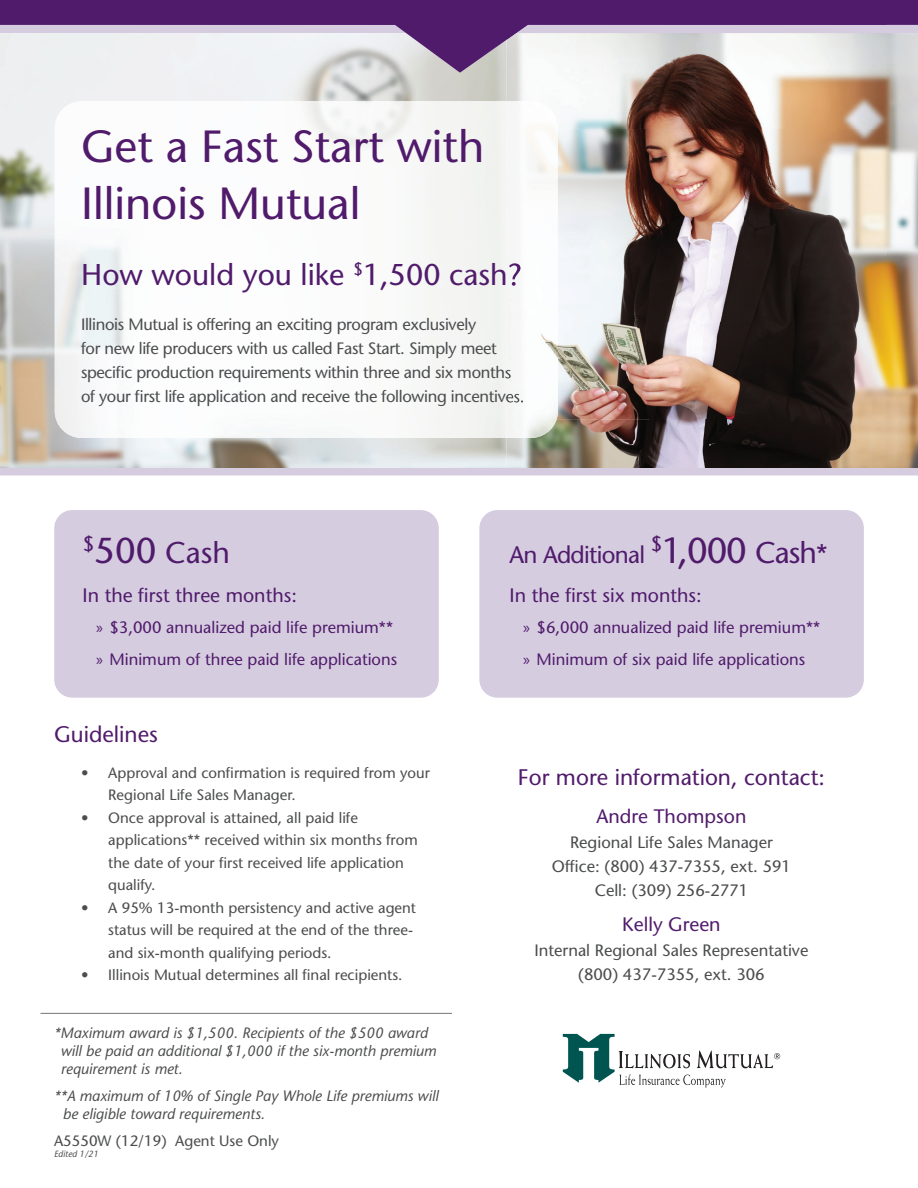
<style>
.page{position:relative;width:918px;height:1188px;background:#fff}
.page>*{position:absolute;margin:0;border:0;box-sizing:border-box;transform-origin:0 0}
.t1{font:500 45px/57px "Stone Sans Std";color:#511b6c}
.t2{font:500 36px "Stone Sans Std";color:#511b6c}
.t3{font:500 30px "Stone Sans Std";color:#511b6c}
.t4{font:500 24px "Stone Sans Std";letter-spacing:-.03em;color:#511b6c}
.t5{font:500 22.5px "Stone Sans Std";color:#511b6c}
.t6{font:500 19.5px "Stone Sans Std";color:#511b6c}
.t7{font:500 16.5px/24px "Stone Sans Std";letter-spacing:-.02em;color:#4b4c4d}
.t8{font:500 16.5px/31.5px "Stone Sans Std";color:#511b6c}
.t9{font:500 16.5px/24px "Stone Sans Std";color:#4b4c4d;text-align:center}
.t10{font:500 15px/22.5px "Stone Sans Std";color:#4b4c4d}
.t11{font:italic 500 15px/18px "Stone Sans Std";color:#4b4c4d}
.t12{font:italic 500 9px "Stone Sans Std";color:#4b4c4d}
.s1{font-size:36px}
.s2{font-family:"Myriad Pro";font-weight:400}
.s3{font-size:30px}
.s4{font-size:27px}
</style>
<div class="page">
<img style="left:0;top:73px;width:918px;height:395px">
<div style="left:54px;top:510px;width:385px;height:188px;background:#d5cddf;border-radius:18px"></div>
<div style="left:479px;top:510px;width:385px;height:188px;background:#d5cddf;border-radius:18px"></div>
<svg style="left:563px;top:1034px;width:217px;height:53px"></svg>
<svg style="left:0;top:0;width:918px;height:73px"></svg>
<hr style="left:40px;top:1013px;width:412px;height:1px;background:#757679">
<img style="left:55px;top:101px;width:503px;height:337px">
<div style="left:366px;top:263px;width:141px;height:28px;background:#f4f5f4"></div>
<img style="left:81px;top:366px;width:426px;height:16px">
<img style="left:82px;top:390px;width:425px;height:16px">
<img style="left:507px;top:40px;width:380px;height:90px">
<img style="left:558px;top:130px;width:281px;height:193px">
<img style="left:839px;top:130px;width:48px;height:338px">
<img style="left:556px;top:323px;width:284px;height:97px">
<img style="left:507px;top:420px;width:333px;height:48px">
<img style="left:507px;top:13px;width:380px;height:27px">
<img style="left:507px;top:263px;width:13px;height:28px">
<img style="left:507px;top:366px;width:4px;height:16px">
<img style="left:507px;top:390px;width:16px;height:16px">
<h1 class="t1" style="left:81px;top:118px;width:405px">Get a Fast Start with<br>Illinois Mutual</h1>
<h3 class="t3" style="left:81px;top:257px;width:442px">How would you like <sup>$</sup>1,500 cash?</h3>
<p class="t7" style="left:81px;top:313px;width:445px">Illinois Mutual is offering an exciting program exclusively<br>for new life producers with us called Fast Start. Simply meet specific production requirements within three and six months of your first life application and receive the following incentives.</p>
<h3 class="t3" style="left:82px;top:535px;width:149px"><sup>$</sup><span class="s1">500</span> Cash</h3>
<h3 class="t6" style="left:82px;top:583px;width:216px">In the first three months:</h3>
<p class="t8" style="left:96px;top:612px;width:303px"><span class="s2">»</span> $3,000 annualized paid life premium** <span class="s2">»</span> Minimum of three paid life applications</p>
<h3 class="t5" style="left:54px;top:720px;width:105px">Guidelines</h3>
<p class="t10" style="left:108px;top:761px;width:323px;text-indent:-27px">• Approval and confirmation is required from your<br>Regional Life Sales Manager.</p>
<p class="t10" style="left:108px;top:806px;width:311px;text-indent:-27px">• Once approval is attained, all paid life applications** received within six months from the date of your first received life application qualify.</p>
<p class="t10" style="left:108px;top:896px;width:309px;text-indent:-27px">• A 95% 13-month persistency and active agent status will be required at the end of the three&shy;and six-month qualifying periods.</p>
<p class="t10" style="left:81px;top:964px;width:323px">• Illinois Mutual determines all final recipients.</p>
<p class="t11" style="left:61px;top:1024px;width:377px;text-indent:-7px">*Maximum award is $1,500. Recipients of the $500 award will be paid an additional $1,000 if the six-month premium requirement is met.</p>
<p class="t11" style="left:63px;top:1087px;width:377px;text-indent:-9px">**A maximum of 10% of Single Pay Whole Life premiums will be eligible toward requirements.</p>
<p class="t10" style="left:54px;top:1129px;width:227px">A5550W (12/19) Agent Use Only</p>
<p class="t12" style="left:54px;top:1148px;width:46px">Edited 1/21</p>
<h3 class="t4" style="left:510px;top:540px;width:137px">An Additional</h3>
<h2 class="t2" style="left:650px;top:529px;width:179px"><sup>$</sup>1,000 <span class="s3">Cash</span><span class="s4">*</span></h2>
<h3 class="t6" style="left:510px;top:584px;width:194px">In the first six months:</h3>
<p class="t8" style="left:523px;top:612px;width:299px"><span class="s2">»</span> $6,000 annualized paid life premium** <span class="s2">»</span> Minimum of six paid life applications</p>
<h3 class="t5" style="left:518px;top:764px;width:308px">For more information, contact:</h3>
<h3 class="t6" style="left:597px;top:804px;width:151px">Andre Thompson</h3>
<p class="t9" style="left:552px;top:831px;width:241px">Regional Life Sales Manager<br>Office: (800) 437-7355, ext. 591<br>Cell: (309) 256-2771</p>
<h3 class="t6" style="left:622px;top:912px;width:100px">Kelly Green</h3>
<p class="t9" style="left:535px;top:939px;width:275px">Internal Regional Sales Representative (800) 437-7355, ext. 306</p>
</div>
